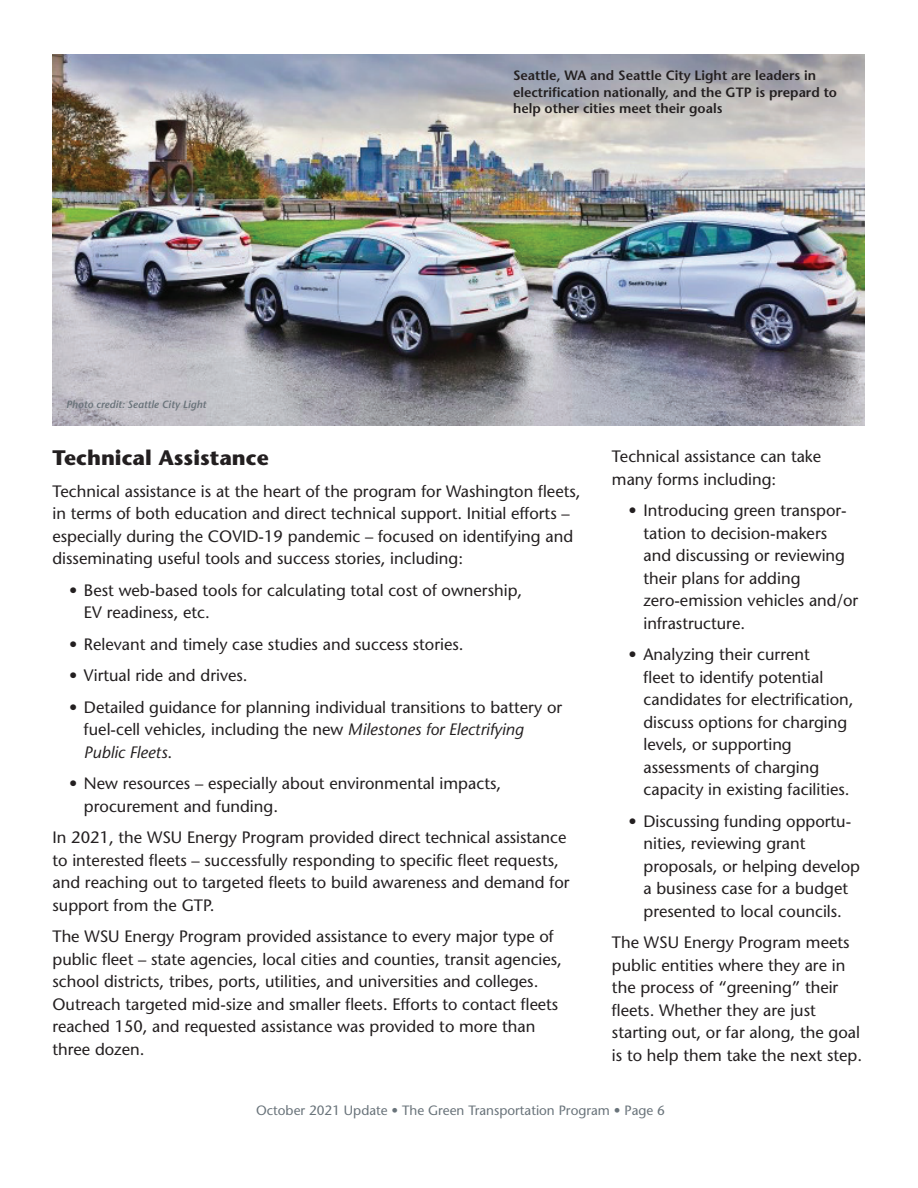
<style>
.page{position:relative;width:918px;height:1188px;background:#fff}
.page>*{position:absolute;margin:0;border:0;box-sizing:border-box;transform-origin:0 0}
.t1{font:700 21px "Stone Sans Std";color:#231f20}
.t2{font:500 16.5px/22.5px "Stone Sans Std";color:#231f20}
.t3{font:600 13.5px/16.5px "Stone Sans Std";color:#231f20}
.t4{font:500 13.5px "Stone Sans Std";color:#6a747b}
.t5{font:italic 600 10.5px "Stone Sans Std";color:#6a747b}
.s1{font-style:italic}
</style>
<div class="page">
<img style="left:52px;top:54px;width:812px;height:372px">
<p class="t5" style="left:66px;top:398px;width:142px">Photo credit: Seattle City Light</p>
<p class="t3" style="left:513px;top:67px;width:326px">Seattle, WA and Seattle City Light are leaders in electrification nationally, and the GTP is prepard to help other cities meet their goals</p>
<p class="t1" style="left:52px;top:446px;width:218px">Technical Assistance</p>
<p class="t2" style="left:52px;top:480px;width:530px">Technical assistance is at the heart of the program for Washington fleets, in terms of both education and direct technical support. Initial efforts – especially during the COVID-19 pandemic – focused on identifying and disseminating useful tools and success stories, including:</p>
<p class="t2" style="left:84px;top:579px;width:440px;text-indent:-15px">• Best web-based tools for calculating total cost of ownership,<br>EV readiness, etc.</p>
<p class="t2" style="left:69px;top:633px;width:396px">• Relevant and timely case studies and success stories.</p>
<p class="t2" style="left:69px;top:664px;width:180px">• Virtual ride and drives.</p>
<p class="t2" style="left:84px;top:696px;width:480px;text-indent:-15px">• Detailed guidance for planning individual transitions to battery or fuel-cell vehicles, including the new <span class="s1">Milestones for Electrifying<br>Public Fleets</span>.</p>
<p class="t2" style="left:84px;top:772px;width:419px;text-indent:-15px">• New resources – especially about environmental impacts, procurement and funding.</p>
<p class="t2" style="left:52px;top:827px;width:519px">In 2021, the WSU Energy Program provided direct technical assistance to interested fleets – successfully responding to specific fleet requests, and reaching out to targeted fleets to build awareness and demand for support from the GTP.</p>
<p class="t2" style="left:52px;top:926px;width:511px">The WSU Energy Program provided assistance to every major type of public fleet – state agencies, local cities and counties, transit agencies, school districts, tribes, ports, utilities, and universities and colleges.<br>Outreach targeted mid-size and smaller fleets. Efforts to contact fleets reached 150, and requested assistance was provided to more than three dozen.</p>
<p class="t2" style="left:612px;top:445px;width:211px">Technical assistance can take many forms including:</p>
<p class="t2" style="left:643px;top:499px;width:216px;text-indent:-15px">• Introducing green transpor&shy;tation to decision-makers and discussing or reviewing their plans for adding zero-emission vehicles and/or infrastructure.</p>
<p class="t2" style="left:643px;top:643px;width:212px;text-indent:-15px">• Analyzing their current<br>fleet to identify potential candidates for electrification, discuss options for charging levels, or supporting assessments of charging capacity in existing facilities.</p>
<p class="t2" style="left:643px;top:810px;width:218px;text-indent:-15px">• Discussing funding opportu&shy;nities, reviewing grant proposals, or helping develop a business case for a budget presented to local councils.</p>
<p class="t2" style="left:612px;top:931px;width:252px">The WSU Energy Program meets public entities where they are in the process of “greening” their fleets. Whether they are just starting out, or far along, the goal is to help them take the next step.</p>
<p class="t4" style="left:256px;top:1103px;width:410px">October 2021 Update • The Green Transportation Program • Page 6</p>
</div>
